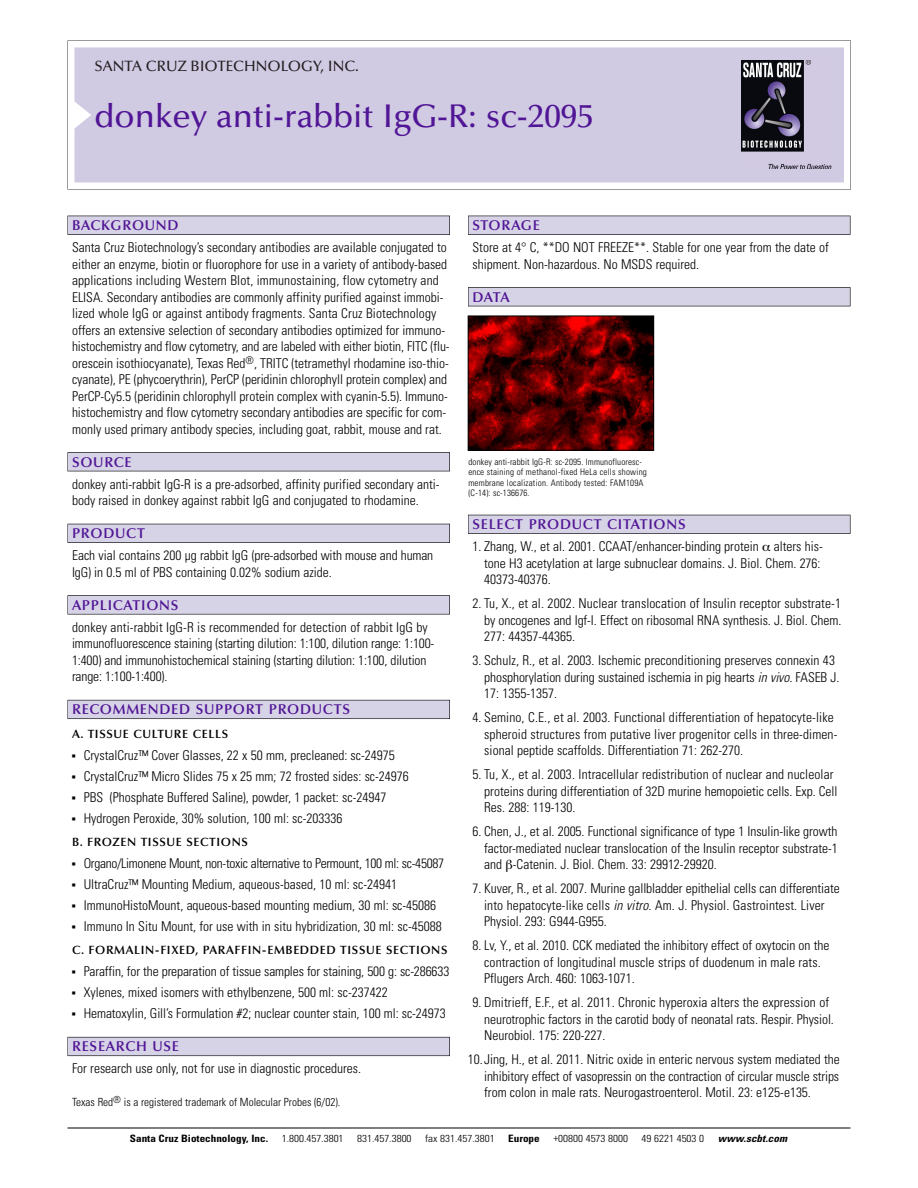
<style>
.page{position:relative;width:918px;height:1188px;background:#fff}
.page>*{position:absolute;margin:0;border:0;box-sizing:border-box;transform-origin:0 0}
.t1{font:500 33px "Optima";color:#511695}
.t2{font:500 15px "Optima";color:#231f20}
.t3{font:600 14.25px "Optima";letter-spacing:.05em;color:#511695}
.t4{font:300 condensed 13.5px/16.5px "Univers";color:#000}
.t5{font:600 12px "Optima";letter-spacing:.05em;color:#000}
.t6{font:300 condensed 11.25px "Univers";color:#000}
.t7{font:300 condensed 10.2px "Univers";color:#000;scale:1.1 1}
.t8{font:700 condensed 10.2px "Univers";color:#000;scale:1.1 1}
.t9{font:italic 700 condensed 10.2px "Univers";letter-spacing:.005em;color:#000;scale:1.1 1}
.t10{font:300 condensed 9px/10.5px "Univers";letter-spacing:.02em;color:#000}
.s1{font-style:italic}
</style>
<div class="page">
<svg style="left:68px;top:40px;width:783px;height:149px"></svg>
<div style="left:74px;top:47px;width:770px;height:135px;background:#d1cae3"></div>
<img style="left:741px;top:60px;width:90px;height:108px">
<div style="left:68px;top:216px;width:382px;height:19px;background:#525155"></div>
<div style="left:68px;top:216px;width:381px;height:18px;background:#d7d3e7"></div>
<div style="left:68px;top:452px;width:382px;height:19px;background:#525155"></div>
<div style="left:68px;top:453px;width:381px;height:18px;background:#d7d3e7"></div>
<div style="left:68px;top:524px;width:382px;height:19px;background:#525158"></div>
<div style="left:68px;top:524px;width:381px;height:18px;background:#d7d3e7"></div>
<div style="left:68px;top:595px;width:382px;height:19px;background:#575759"></div>
<div style="left:68px;top:596px;width:381px;height:18px;background:#d7d3e7"></div>
<div style="left:68px;top:700px;width:382px;height:19px;background:#5b5a62"></div>
<div style="left:68px;top:700px;width:381px;height:18px;background:#d7d3e7"></div>
<div style="left:68px;top:1037px;width:382px;height:19px;background:#66646e"></div>
<div style="left:68px;top:1037px;width:381px;height:18px;background:#d7d3e7"></div>
<div style="left:468px;top:216px;width:382px;height:19px;background:#525155"></div>
<div style="left:468px;top:216px;width:382px;height:18px;background:#d7d3e7"></div>
<div style="left:468px;top:287px;width:382px;height:19px;background:#525155"></div>
<div style="left:468px;top:288px;width:382px;height:18px;background:#d7d3e7"></div>
<div style="left:468px;top:515px;width:382px;height:19px;background:#525158"></div>
<div style="left:468px;top:515px;width:382px;height:18px;background:#d7d3e7"></div>
<hr style="left:68px;top:1128px;width:782px;height:1px;background:#000">
<img style="left:470px;top:318px;width:182px;height:131px">
<div style="left:468px;top:316px;width:186px;height:135px;border:1px solid #000"></div>
<p class="t2" style="left:94px;top:61px;width:266px">SANTA CRUZ BIOTECHNOLOGY, INC.</p>
<h1 class="t1" style="left:94px;top:103px;width:501px">donkey anti-rabbit IgG-R: sc-2095</h1>
<p class="t3" style="left:72px;top:219px;width:108px">BACKGROUND</p>
<p class="t4" style="left:72px;top:240px;width:379px">Santa Cruz Biotechnology’s secondary antibodies are available conjugated to either an enzyme, biotin or fluorophore for use in a variety of antibody-based applications including Western Blot, immunostaining, flow cytometry and ELISA. Secondary antibodies are commonly affinity purified against immobi&shy;lized whole IgG or against antibody fragments. Santa Cruz Biotechnology offers an extensive selection of secondary antibodies optimized for immuno&shy;histochemistry and flow cytometry, and are labeled with either biotin, FITC (flu&shy;orescein isothiocyanate), Texas Red<sup>®</sup>, TRITC (tetramethyl rhodamine iso-thio&shy;cyanate), PE (phycoerythrin), PerCP (peridinin chlorophyll protein complex) and PerCP-Cy5.5 (peridinin chlorophyll protein complex with cyanin-5.5). Immuno&shy;histochemistry and flow cytometry secondary antibodies are specific for com&shy;monly used primary antibody species, including goat, rabbit, mouse and rat.</p>
<p class="t3" style="left:72px;top:456px;width:61px">SOURCE</p>
<p class="t4" style="left:72px;top:477px;width:369px">donkey anti-rabbit IgG-R is a pre-adsorbed, affinity purified secondary anti&shy;body raised in donkey against rabbit IgG and conjugated to rhodamine.</p>
<p class="t3" style="left:72px;top:528px;width:74px">PRODUCT</p>
<p class="t4" style="left:72px;top:548px;width:363px">Each vial contains 200 µg rabbit IgG (pre-adsorbed with mouse and human<br>IgG) in 0.5 ml of PBS containing 0.02% sodium azide.</p>
<p class="t3" style="left:72px;top:599px;width:108px">APPLICATIONS</p>
<p class="t4" style="left:72px;top:620px;width:364px">donkey anti-rabbit IgG-R is recommended for detection of rabbit IgG by immunofluorescence staining (starting dilution: 1:100, dilution range: 1:100- 1:400) and immunohistochemical staining (starting dilution: 1:100, dilution range: 1:100-1:400).</p>
<p class="t3" style="left:72px;top:704px;width:280px">RECOMMENDED SUPPORT PRODUCTS</p>
<p class="t5" style="left:72px;top:729px;width:158px">A. TISSUE CULTURE CELLS</p>
<p class="t4" style="left:84px;top:746px;width:327px;line-height:21px">CrystalCruz™ Cover Glasses, 22 x 50 mm, precleaned: sc-24975<br>CrystalCruz™ Micro Slides 75 x 25 mm; 72 frosted sides: sc-24976<br>PBS (Phosphate Buffered Saline), powder, 1 packet: sc-24947<br>Hydrogen Peroxide, 30% solution, 100 ml: sc-203336</p>
<p class="t5" style="left:72px;top:837px;width:177px">B. FROZEN TISSUE SECTIONS</p>
<p class="t4" style="left:84px;top:854px;width:362px;line-height:21px">Organo/Limonene Mount, non-toxic alternative to Permount, 100 ml: sc-45087<br>UltraCruz™ Mounting Medium, aqueous-based, 10 ml: sc-24941<br>ImmunoHistoMount, aqueous-based mounting medium, 30 ml: sc-45086<br>Immuno In Situ Mount, for use with in situ hybridization, 30 ml: sc-45088</p>
<p class="t5" style="left:72px;top:945px;width:377px">C. FORMALIN-FIXED, PARAFFIN-EMBEDDED TISSUE SECTIONS</p>
<p class="t4" style="left:84px;top:962px;width:367px;line-height:21px">Paraffin, for the preparation of tissue samples for staining, 500 g: sc-286633<br>Xylenes, mixed isomers with ethylbenzene, 500 ml: sc-237422<br>Hematoxylin, Gill’s Formulation #2; nuclear counter stain, 100 ml: sc-24973</p>
<p class="t3" style="left:72px;top:1041px;width:109px">RESEARCH USE</p>
<p class="t4" style="left:72px;top:1061px;width:290px">For research use only, not for use in diagnostic procedures.</p>
<p class="t6" style="left:72px;top:1098px;width:270px">Texas Red<sup>®</sup> is a registered trademark of Molecular Probes (6/02).</p>
<p class="t3" style="left:473px;top:219px;width:69px">STORAGE</p>
<p class="t4" style="left:473px;top:240px;width:358px">Store at 4° C, **DO NOT FREEZE**. Stable for one year from the date of shipment. Non-hazardous. No MSDS required.</p>
<p class="t3" style="left:473px;top:291px;width:39px">DATA</p>
<p class="t10" style="left:468px;top:457px;width:180px">donkey anti-rabbit IgG-R: sc-2095. Immunofluoresc&shy;ence staining of methanol-fixed HeLa cells showing membrane localization. Antibody tested: FAM109A (C-14): sc-136676.</p>
<p class="t3" style="left:473px;top:519px;width:215px">SELECT PRODUCT CITATIONS</p>
<p class="t4" style="left:484px;top:539px;width:340px;text-indent:-12px">1. Zhang, W., et al. 2001. CCAAT/enhancer-binding protein alters his&shy;tone H3 acetylation at large subnuclear domains. J. Biol. Chem. 276:<br>40373-40376.</p>
<p class="t4" style="left:484px;top:596px;width:359px;text-align:justify;text-indent:-12px">2. Tu, X., et al. 2002. Nuclear translocation of Insulin receptor substrate-1 by oncogenes and Igf-I. Effect on ribosomal RNA synthesis. J. Biol. Chem.<br>277: 44357-44365.</p>
<p class="t4" style="left:484px;top:653px;width:357px;text-indent:-12px">3. Schulz, R., et al. 2003. Ischemic preconditioning preserves connexin 43 phosphorylation during sustained ischemia in pig hearts <span class="s1">in vivo.</span> FASEB J.<br>17: 1355-1357.</p>
<p class="t4" style="left:484px;top:710px;width:355px;text-indent:-12px">4. Semino, C.E., et al. 2003. Functional differentiation of hepatocyte-like spheroid structures from putative liver progenitor cells in three-dimen&shy;sional peptide scaffolds. Differentiation 71: 262-270.</p>
<p class="t4" style="left:484px;top:767px;width:355px;text-indent:-12px">5. Tu, X., et al. 2003. Intracellular redistribution of nuclear and nucleolar proteins during differentiation of 32D murine hemopoietic cells. Exp. Cell<br>Res. 288: 119-130.</p>
<p class="t4" style="left:484px;top:824px;width:355px;text-align:justify;text-indent:-12px">6. Chen, J., et al. 2005. Functional significance of type 1 Insulin-like growth factor-mediated nuclear translocation of the Insulin receptor substrate-1 and -Catenin. J. Biol. Chem. 33: 29912-29920.</p>
<p class="t4" style="left:484px;top:881px;width:357px;text-indent:-12px">7. Kuver, R., et al. 2007. Murine gallbladder epithelial cells can differentiate into hepatocyte-like cells <span class="s1">in vitro.</span> Am. J. Physiol. Gastrointest. Liver<br>Physiol. 293: G944-G955.</p>
<p class="t4" style="left:484px;top:938px;width:347px;text-indent:-12px">8. Lv, Y., et al. 2010. CCK mediated the inhibitory effect of oxytocin on the contraction of longitudinal muscle strips of duodenum in male rats.<br>Pflugers Arch. 460: 1063-1071.</p>
<p class="t4" style="left:484px;top:995px;width:351px;text-indent:-12px">9. Dmitrieff, E.F., et al. 2011. Chronic hyperoxia alters the expression of neurotrophic factors in the carotid body of neonatal rats. Respir. Physiol.<br>Neurobiol. 175: 220-227.</p>
<p class="t4" style="left:484px;top:1052px;width:357px;text-align:justify;text-indent:-16px">10.Jing, H., et al. 2011. Nitric oxide in enteric nervous system mediated the inhibitory effect of vasopressin on the contraction of circular muscle strips from colon in male rats. Neurogastroenterol. Motil. 23: e125-e135.</p>
<p class="t8" style="left:130px;top:1135px;width:127px">Santa Cruz Biotechnology, Inc.</p>
<p class="t7" style="left:282px;top:1135px;width:58px">1.800.457.3801</p>
<p class="t7" style="left:357px;top:1135px;width:51px">831.457.3800</p>
<p class="t7" style="left:425px;top:1135px;width:65px">fax 831.457.3801</p>
<p class="t8" style="left:508px;top:1135px;width:30px">Europe</p>
<p class="t7" style="left:553px;top:1135px;width:69px">+00800 4573 8000</p>
<p class="t7" style="left:642px;top:1135px;width:58px">49 6221 4503 0</p>
<p class="t9" style="left:718px;top:1135px;width:64px">www.scbt.com</p>
</div>
